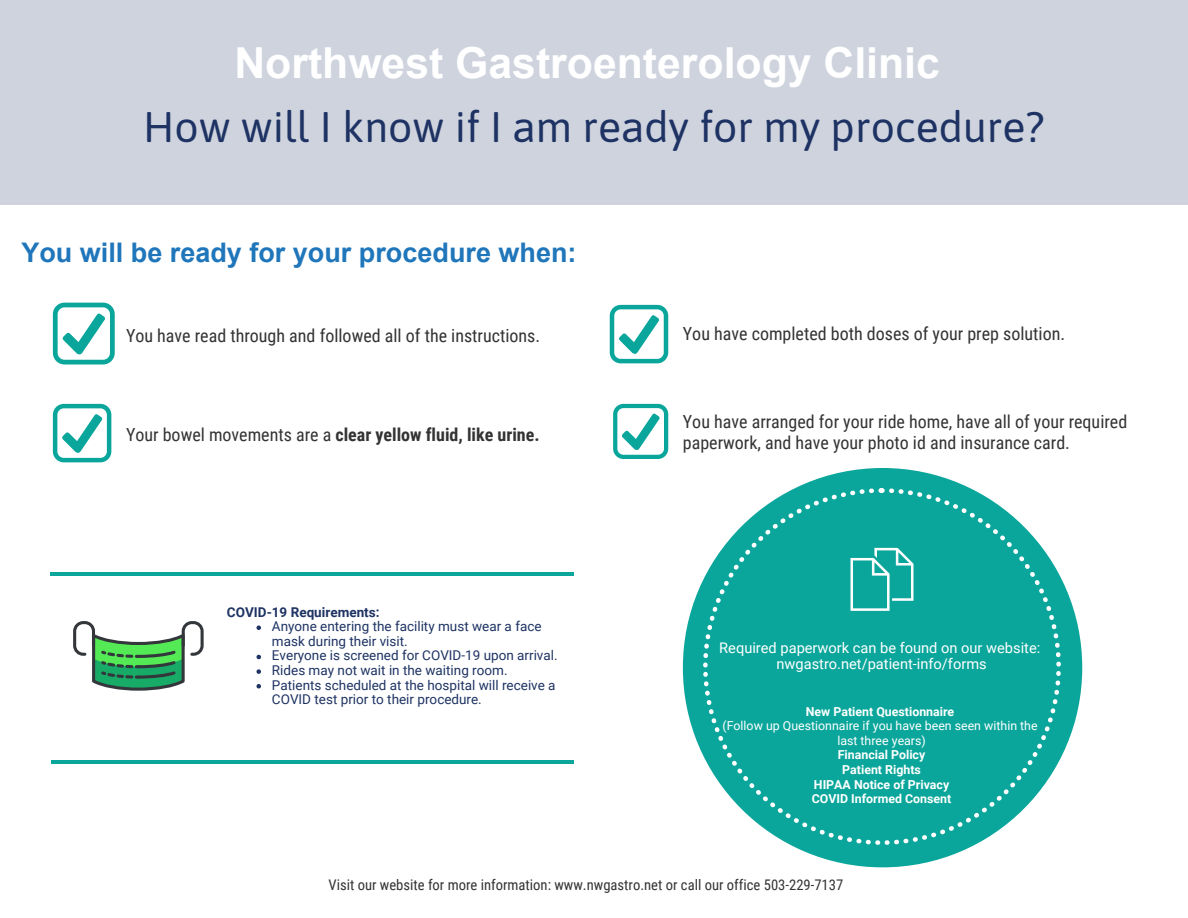
<style>
.page{position:relative;width:1188px;height:918px;background:#fff}
.page>*{position:absolute;margin:0;border:0;box-sizing:border-box;transform-origin:0 0}
.t1{font:42.75px "Asap";color:#1e3363}
.t2{font:700 42.75px "Arial";color:#fff}
.t3{font:700 27px "Arial";color:#1f76bb}
.t4{font:18px/21.3px "Roboto Condensed";color:#333}
.t5{font:700 18px "Roboto Condensed";color:#333}
.t6{font:14.7px "Roboto Condensed";color:#333}
.t7{font:14.7px/16.8px "Roboto";color:#fff;text-align:center}
.t8{font:13.5px/14.7px "Roboto";color:#1e3363}
.t9{font:700 13.5px "Roboto";color:#1e3363}
.t10{font:700 12.3px/14.7px "Roboto";color:#fff;text-align:center}
.t11{font:12.3px/14.7px "Roboto";color:#fff;text-align:center}
.s1{font-weight:400}
</style>
<div class="page">
<div style="left:0;top:0;width:1188px;height:205px;background:#ced3de"></div>
<svg style="left:53px;top:303px;width:62px;height:61px"></svg>
<svg style="left:610px;top:305px;width:58px;height:58px"></svg>
<svg style="left:53px;top:404px;width:58px;height:58px"></svg>
<svg style="left:613px;top:404px;width:55px;height:55px"></svg>
<hr style="left:51px;top:573px;width:523px;height:3px;background:#0aa69b">
<svg style="left:256px;top:626px;width:5px;height:4px"></svg>
<svg style="left:256px;top:655px;width:5px;height:4px"></svg>
<svg style="left:256px;top:669px;width:5px;height:5px"></svg>
<svg style="left:256px;top:684px;width:5px;height:4px"></svg>
<hr style="left:52px;top:760px;width:522px;height:4px;background:#0aa69b">
<svg style="left:73px;top:621px;width:131px;height:70px"></svg>
<div style="left:683px;top:468px;width:399px;height:399px;background:#0aa69b;border-radius:50%"></div>
<svg style="left:703px;top:488px;width:358px;height:357px"></svg>
<svg style="left:846px;top:542px;width:72px;height:69px"></svg>
<h1 class="t2" style="left:234px;top:34px;width:707px">Northwest Gastroenterology Clinic</h1>
<h1 class="t1" style="left:143px;top:97px;width:903px">How will I know if I am ready for my procedure?</h1>
<h2 class="t3" style="left:21px;top:235px;width:557px">You will be ready for your procedure when:</h2>
<h3 class="t4" style="left:126px;top:324px;width:416px">You have read through and followed all of the instructions.</h3>
<h3 class="t4" style="left:683px;top:322px;width:384px">You have completed both doses of your prep solution.</h3>
<h3 class="t5" style="left:126px;top:422px;width:415px"><span class="s1">Your bowel movements are a</span> clear yellow fluid, like urine.</h3>
<p class="t9" style="left:227px;top:602px;width:154px">COVID-19 Requirements:</p>
<p class="t8" style="left:272px;top:618px;width:287px">Anyone entering the facility must wear a face mask during their visit.<br>Everyone is screened for COVID-19 upon arrival.<br>Rides may not wait in the waiting room.<br>Patients scheduled at the hospital will receive a COVID test prior to their procedure.</p>
<h3 class="t4" style="left:683px;top:410px;width:446px">You have arranged for your ride home, have all of your required paperwork, and have your photo id and insurance card.</h3>
<p class="t7" style="left:719px;top:638px;width:323px">Required paperwork can be found on our website: nwgastro.net/patient-info/forms</p>
<p class="t10" style="left:806px;top:703px;width:150px">New Patient Questionnaire</p>
<p class="t11" style="left:723px;top:718px;width:317px">(Follow up Questionnaire if you have been seen within the last three years)</p>
<p class="t10" style="left:812px;top:747px;width:141px">Financial Policy<br>Patient Rights<br>HIPAA Notice of Privacy<br>COVID Informed Consent</p>
<p class="t6" style="left:329px;top:874px;width:516px">Visit our website for more information: www.nwgastro.net or call our office 503-229-7137</p>
</div>
